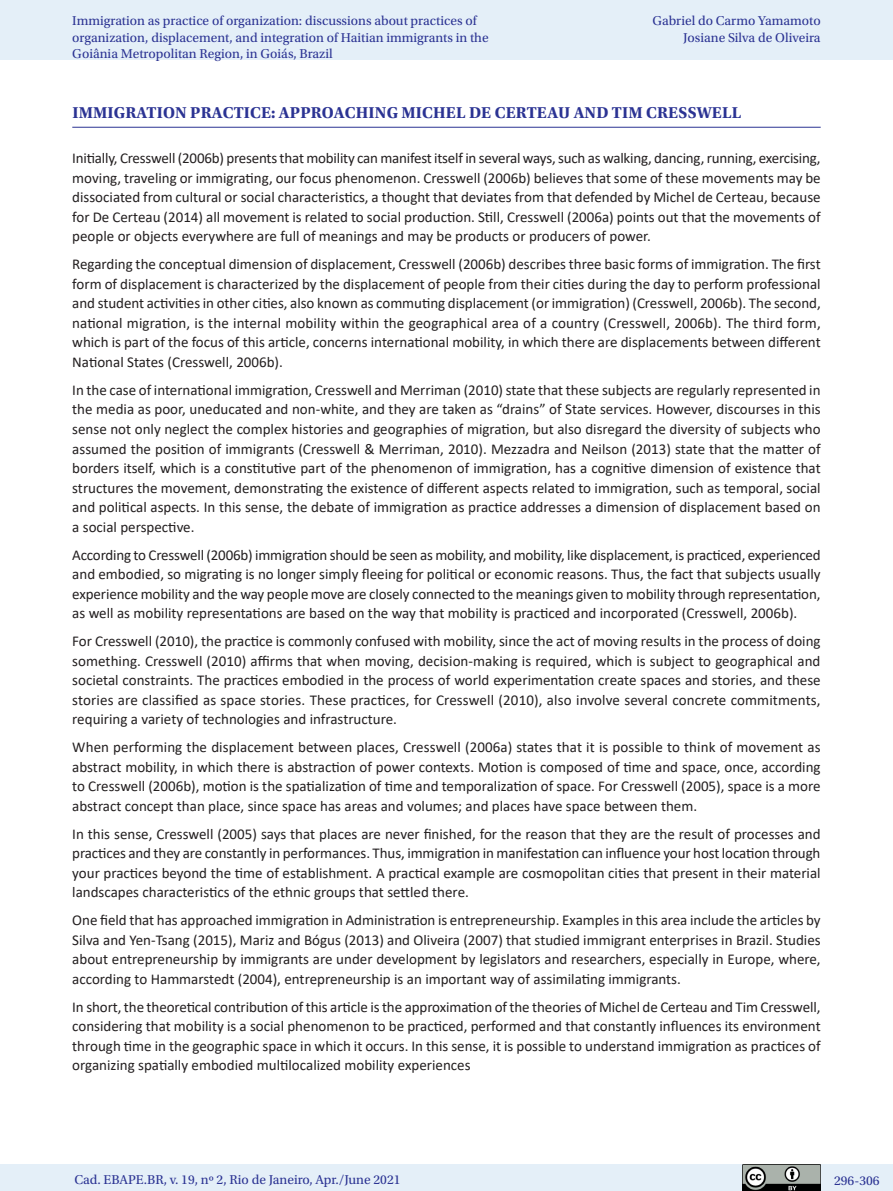
<style>
.page{position:relative;width:893px;height:1191px;background:#fff}
.page>*{position:absolute;margin:0;border:0;box-sizing:border-box;transform-origin:0 0}
._07_1_sub_1{font:700 16.5px "Utopia Std";letter-spacing:.01em;color:#2b3393}
._06_0_texto{font:15px/19.5px "Calibri";color:#231f20;text-align:justify}
.t1{font:13.5px/16.5px "Utopia Std";color:#2b3393}
</style>
<div class="page">
<div style="left:0;top:0;width:893px;height:60px;background:#e4eff8"></div>
<div style="left:0;top:1164px;width:893px;height:27px;background:#e4eff8"></div>
<img style="left:743px;top:1164px;width:78px;height:27px">
<hr style="left:72px;top:127px;width:749px;height:1px;background:#2b3393">
<p class="t1" style="left:72px;top:13px;width:418px">Immigration as practice of organization: discussions about practices of organization, displacement, and integration of Haitian immigrants in the<br>Goiânia Metropolitan Region, in Goiás, Brazil</p>
<p class="t1" style="left:653px;top:13px;width:170px;text-align:right">Gabriel do Carmo Yamamoto<br>Josiane Silva de Oliveira</p>
<p class="_07_1_sub_1" style="left:72px;top:103px;width:670px">IMMIGRATION PRACTICE: APPROACHING MICHEL DE CERTEAU AND TIM CRESSWELL</p>
<p class="_06_0_texto" style="left:72px;top:148px;width:750px">Initially, Cresswell (2006b) presents that mobility can manifest itself in several ways, such as walking, dancing, running, exercising, moving, traveling or immigrating, our focus phenomenon. Cresswell (2006b) believes that some of these movements may be dissociated from cultural or social characteristics, a thought that deviates from that defended by Michel de Certeau, because for De Certeau (2014) all movement is related to social production. Still, Cresswell (2006a) points out that the movements of people or objects everywhere are full of meanings and may be products or producers of power.</p>
<p class="_06_0_texto" style="left:72px;top:254px;width:750px">Regarding the conceptual dimension of displacement, Cresswell (2006b) describes three basic forms of immigration. The first form of displacement is characterized by the displacement of people from their cities during the day to perform professional and student activities in other cities, also known as commuting displacement (or immigration) (Cresswell, 2006b). The second, national migration, is the internal mobility within the geographical area of a country (Cresswell, 2006b). The third form, which is part of the focus of this article, concerns international mobility, in which there are displacements between different National States (Cresswell, 2006b).</p>
<p class="_06_0_texto" style="left:72px;top:380px;width:750px">In the case of international immigration, Cresswell and Merriman (2010) state that these subjects are regularly represented in the media as poor, uneducated and non-white, and they are taken as “drains” of State services. However, discourses in this sense not only neglect the complex histories and geographies of migration, but also disregard the diversity of subjects who assumed the position of immigrants (Cresswell &amp; Merriman, 2010). Mezzadra and Neilson (2013) state that the matter of borders itself, which is a constitutive part of the phenomenon of immigration, has a cognitive dimension of existence that structures the movement, demonstrating the existence of different aspects related to immigration, such as temporal, social and political aspects. In this sense, the debate of immigration as practice addresses a dimension of displacement based on a social perspective.</p>
<p class="_06_0_texto" style="left:72px;top:544px;width:750px">According to Cresswell (2006b) immigration should be seen as mobility, and mobility, like displacement, is practiced, experienced and embodied, so migrating is no longer simply fleeing for political or economic reasons. Thus, the fact that subjects usually experience mobility and the way people move are closely connected to the meanings given to mobility through representation, as well as mobility representations are based on the way that mobility is practiced and incorporated (Cresswell, 2006b).</p>
<p class="_06_0_texto" style="left:72px;top:631px;width:750px">For Cresswell (2010), the practice is commonly confused with mobility, since the act of moving results in the process of doing something. Cresswell (2010) affirms that when moving, decision-making is required, which is subject to geographical and societal constraints. The practices embodied in the process of world experimentation create spaces and stories, and these stories are classified as space stories. These practices, for Cresswell (2010), also involve several concrete commitments, requiring a variety of technologies and infrastructure.</p>
<p class="_06_0_texto" style="left:72px;top:737px;width:750px">When performing the displacement between places, Cresswell (2006a) states that it is possible to think of movement as abstract mobility, in which there is abstraction of power contexts. Motion is composed of time and space, once, according to Cresswell (2006b), motion is the spatialization of time and temporalization of space. For Cresswell (2005), space is a more abstract concept than place, since space has areas and volumes; and places have space between them.</p>
<p class="_06_0_texto" style="left:72px;top:823px;width:750px">In this sense, Cresswell (2005) says that places are never finished, for the reason that they are the result of processes and practices and they are constantly in performances. Thus, immigration in manifestation can influence your host location through your practices beyond the time of establishment. A practical example are cosmopolitan cities that present in their material landscapes characteristics of the ethnic groups that settled there.</p>
<p class="_06_0_texto" style="left:72px;top:910px;width:750px">One field that has approached immigration in Administration is entrepreneurship. Examples in this area include the articles by Silva and Yen-Tsang (2015), Mariz and Bógus (2013) and Oliveira (2007) that studied immigrant enterprises in Brazil. Studies about entrepreneurship by immigrants are under development by legislators and researchers, especially in Europe, where, according to Hammarstedt (2004), entrepreneurship is an important way of assimilating immigrants.</p>
<p class="_06_0_texto" style="left:72px;top:996px;width:750px">In short, the theoretical contribution of this article is the approximation of the theories of Michel de Certeau and Tim Cresswell, considering that mobility is a social phenomenon to be practiced, performed and that constantly influences its environment through time in the geographic space in which it occurs. In this sense, it is possible to understand immigration as practices of organizing spatially embodied multilocalized mobility experiences</p>
<p class="t1" style="left:74px;top:1171px;width:328px">Cad. EBAPE.BR, v. 19, nº 2, Rio de Janeiro, Apr./June 2021</p>
<p class="t1" style="left:834px;top:1172px;width:47px">296-306</p>
</div>
